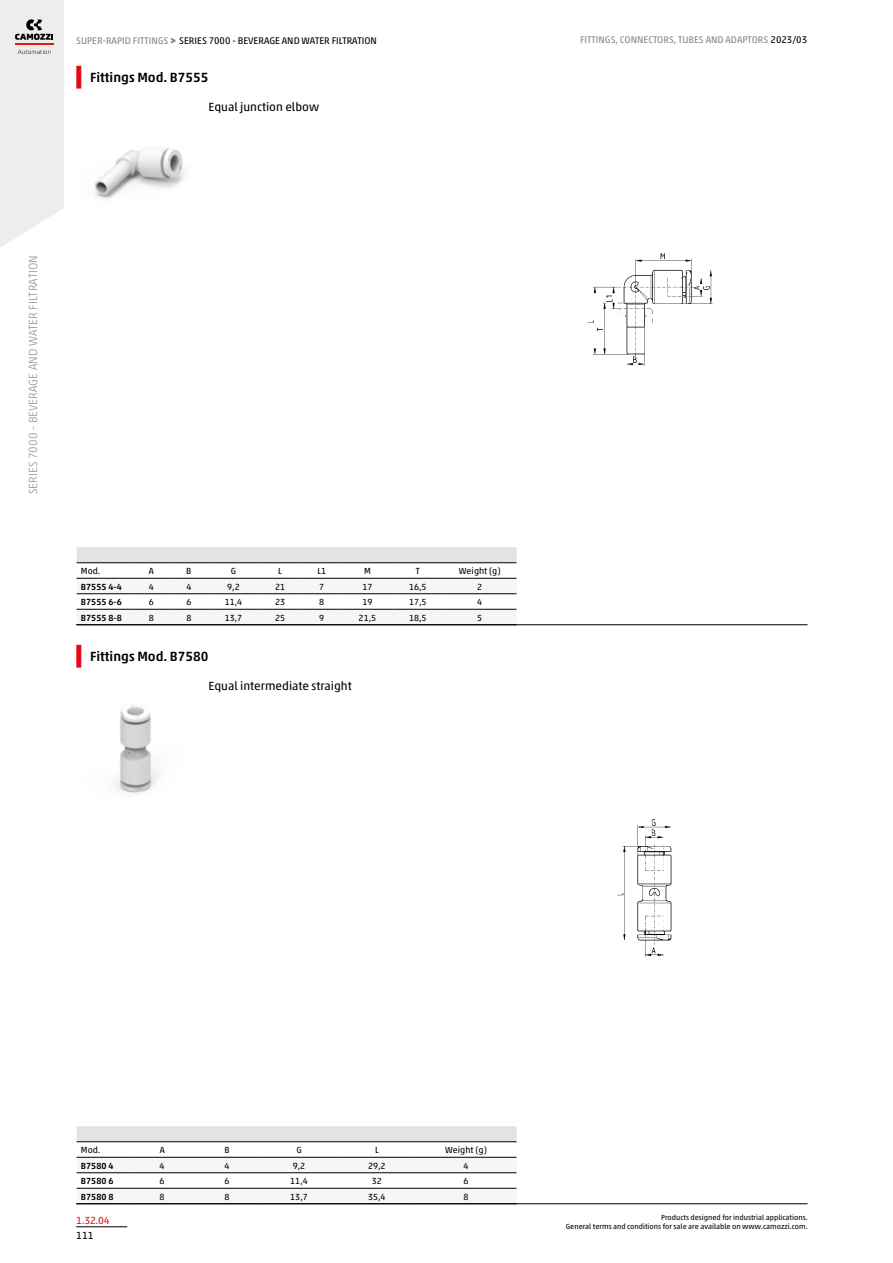
<style>
.page{position:relative;width:893px;height:1263px;background:#fff}
.page>*{position:absolute;margin:0;border:0;box-sizing:border-box;transform-origin:0 0}
.t1{font:500 13.5px "Akko W1 G";color:#000}
.t2{font:12px "Akko W1 G";color:#000}
.t3{font:300 12px "Akko W1 G";color:#9d9d9c}
.t4{font:10.5px "Akko W1 G";color:#df1b12}
.t5{font:10.5px "Akko W1 G";color:#000}
.t6{font:9.75px "Akko W1 G";color:#000}
.t7{font:9.75px "Akko W1 G";color:#878787}
.t8{font:9px "Akko W1 G";color:#000}
.t9{font:500 9px "Akko W1 G";color:#000}
.t10{font:7.5px/9px "Akko W1 G";color:#000;text-align:right}
.s1{color:#878787}
.s2{font-size:9px;color:#878787}
.s3{color:#000}
</style>
<div class="page">
<hr style="left:76px;top:1226px;width:51px;height:1px;background:#000">
<svg style="left:0;top:0;width:64px;height:248px;background:#eae9e9"></svg>
<svg style="left:76px;top:66px;width:5px;height:22px"></svg>
<div style="left:77px;top:547px;width:440px;height:15px;background:#e3e3e3"></div>
<svg style="left:77px;top:594px;width:440px;height:15px"></svg>
<hr style="left:77px;top:593px;width:56px;height:1px;background:#000">
<hr style="left:77px;top:609px;width:56px;height:1px;background:#000">
<hr style="left:133px;top:593px;width:36px;height:1px;background:#000">
<hr style="left:133px;top:609px;width:36px;height:1px;background:#000">
<hr style="left:169px;top:593px;width:39px;height:1px;background:#000">
<hr style="left:169px;top:609px;width:39px;height:1px;background:#000">
<hr style="left:208px;top:593px;width:51px;height:1px;background:#000">
<hr style="left:208px;top:609px;width:51px;height:1px;background:#000">
<hr style="left:259px;top:593px;width:42px;height:1px;background:#000">
<hr style="left:259px;top:609px;width:42px;height:1px;background:#000">
<hr style="left:301px;top:593px;width:41px;height:1px;background:#000">
<hr style="left:301px;top:609px;width:41px;height:1px;background:#000">
<hr style="left:342px;top:593px;width:51px;height:1px;background:#000">
<hr style="left:342px;top:609px;width:51px;height:1px;background:#000">
<hr style="left:393px;top:593px;width:50px;height:1px;background:#000">
<hr style="left:393px;top:609px;width:50px;height:1px;background:#000">
<hr style="left:443px;top:593px;width:74px;height:1px;background:#000">
<hr style="left:443px;top:609px;width:74px;height:1px;background:#000">
<hr style="left:77px;top:562px;width:56px;height:1px;background:#000">
<hr style="left:77px;top:578px;width:56px;height:1px;background:#000">
<hr style="left:133px;top:562px;width:36px;height:1px;background:#000">
<hr style="left:133px;top:578px;width:36px;height:1px;background:#000">
<hr style="left:169px;top:562px;width:39px;height:1px;background:#000">
<hr style="left:169px;top:578px;width:39px;height:1px;background:#000">
<hr style="left:208px;top:562px;width:51px;height:1px;background:#000">
<hr style="left:208px;top:578px;width:51px;height:1px;background:#000">
<hr style="left:259px;top:562px;width:42px;height:1px;background:#000">
<hr style="left:259px;top:578px;width:42px;height:1px;background:#000">
<hr style="left:301px;top:562px;width:41px;height:1px;background:#000">
<hr style="left:301px;top:578px;width:41px;height:1px;background:#000">
<hr style="left:342px;top:562px;width:51px;height:1px;background:#000">
<hr style="left:342px;top:578px;width:51px;height:1px;background:#000">
<hr style="left:393px;top:562px;width:50px;height:1px;background:#000">
<hr style="left:393px;top:578px;width:50px;height:1px;background:#000">
<hr style="left:443px;top:562px;width:74px;height:1px;background:#000">
<hr style="left:443px;top:578px;width:74px;height:1px;background:#000">
<hr style="left:76px;top:624px;width:731px;height:1px;background:#000">
<img style="left:94px;top:147px;width:91px;height:52px">
<img style="left:587px;top:253px;width:126px;height:113px">
<svg style="left:76px;top:645px;width:5px;height:22px"></svg>
<div style="left:77px;top:1126px;width:440px;height:15px;background:#e3e3e3"></div>
<svg style="left:77px;top:1173px;width:440px;height:15px"></svg>
<hr style="left:77px;top:1172px;width:53px;height:1px;background:#000">
<hr style="left:77px;top:1188px;width:53px;height:1px;background:#000">
<hr style="left:130px;top:1172px;width:64px;height:1px;background:#000">
<hr style="left:130px;top:1188px;width:64px;height:1px;background:#000">
<hr style="left:194px;top:1172px;width:66px;height:1px;background:#000">
<hr style="left:194px;top:1188px;width:66px;height:1px;background:#000">
<hr style="left:260px;top:1172px;width:78px;height:1px;background:#000">
<hr style="left:260px;top:1188px;width:78px;height:1px;background:#000">
<hr style="left:338px;top:1172px;width:78px;height:1px;background:#000">
<hr style="left:338px;top:1188px;width:78px;height:1px;background:#000">
<hr style="left:416px;top:1172px;width:101px;height:1px;background:#000">
<hr style="left:416px;top:1188px;width:101px;height:1px;background:#000">
<hr style="left:77px;top:1141px;width:53px;height:1px;background:#000">
<hr style="left:77px;top:1157px;width:53px;height:1px;background:#000">
<hr style="left:130px;top:1141px;width:64px;height:1px;background:#000">
<hr style="left:130px;top:1157px;width:64px;height:1px;background:#000">
<hr style="left:194px;top:1141px;width:66px;height:1px;background:#000">
<hr style="left:194px;top:1157px;width:66px;height:1px;background:#000">
<hr style="left:260px;top:1141px;width:78px;height:1px;background:#000">
<hr style="left:260px;top:1157px;width:78px;height:1px;background:#000">
<hr style="left:338px;top:1141px;width:78px;height:1px;background:#000">
<hr style="left:338px;top:1157px;width:78px;height:1px;background:#000">
<hr style="left:416px;top:1141px;width:101px;height:1px;background:#000">
<hr style="left:416px;top:1157px;width:101px;height:1px;background:#000">
<hr style="left:76px;top:1203px;width:731px;height:1px;background:#000">
<img style="left:115px;top:704px;width:43px;height:89px">
<img style="left:617px;top:819px;width:55px;height:138px">
<p class="t6" style="left:76px;top:33px;width:302px"><span class="s1">SUPER-RAPID FITTINGS</span> <span class="s2">&gt;</span> SERIES 7000 - BEVERAGE AND WATER FILTRATION</p>
<p class="t7" style="left:580px;top:33px;width:229px">FITTINGS, CONNECTORS, TUBES AND ADAPTORS <span class="s3">2023/03</span></p>
<h1 class="t1" style="left:90px;top:68px;width:120px">Fittings Mod. B7555</h1>
<h2 class="t2" style="left:208px;top:98px;width:112px">Equal junction elbow</h2>
<h2 class="t3" style="left:24px;top:494px;width:241px;rotate:-90deg">SERIES 7000 - BEVERAGE AND WATER FILTRATION</h2>
<p class="t8" style="left:81px;top:564px;width:21px">Mod.</p>
<p class="t8" style="left:149px;top:564px;width:7px">A</p>
<p class="t8" style="left:186px;top:564px;width:7px">B</p>
<p class="t8" style="left:231px;top:564px;width:7px">G</p>
<p class="t8" style="left:278px;top:564px;width:5px">L</p>
<p class="t8" style="left:317px;top:564px;width:10px">L1</p>
<p class="t8" style="left:364px;top:564px;width:8px">M</p>
<p class="t8" style="left:416px;top:564px;width:5px">T</p>
<p class="t8" style="left:459px;top:564px;width:43px">Weight (g)</p>
<p class="t9" style="left:81px;top:580px;width:43px">B7555 4-4</p>
<p class="t8" style="left:149px;top:580px;width:7px">4</p>
<p class="t8" style="left:186px;top:580px;width:7px">4</p>
<p class="t8" style="left:227px;top:580px;width:14px">9,2</p>
<p class="t8" style="left:275px;top:580px;width:12px">21</p>
<p class="t8" style="left:319px;top:580px;width:7px">7</p>
<p class="t8" style="left:362px;top:580px;width:12px">17</p>
<p class="t8" style="left:409px;top:580px;width:19px">16,5</p>
<p class="t8" style="left:477px;top:580px;width:7px">2</p>
<p class="t9" style="left:81px;top:595px;width:43px">B7555 6-6</p>
<p class="t8" style="left:149px;top:595px;width:7px">6</p>
<p class="t8" style="left:186px;top:595px;width:7px">6</p>
<p class="t8" style="left:225px;top:595px;width:19px">11,4</p>
<p class="t8" style="left:275px;top:595px;width:12px">23</p>
<p class="t8" style="left:319px;top:595px;width:7px">8</p>
<p class="t8" style="left:362px;top:595px;width:12px">19</p>
<p class="t8" style="left:409px;top:595px;width:19px">17,5</p>
<p class="t8" style="left:477px;top:595px;width:7px">4</p>
<p class="t9" style="left:81px;top:611px;width:43px">B7555 8-8</p>
<p class="t8" style="left:149px;top:611px;width:7px">8</p>
<p class="t8" style="left:186px;top:611px;width:7px">8</p>
<p class="t8" style="left:225px;top:611px;width:19px">13,7</p>
<p class="t8" style="left:275px;top:611px;width:12px">25</p>
<p class="t8" style="left:319px;top:611px;width:7px">9</p>
<p class="t8" style="left:359px;top:611px;width:19px">21,5</p>
<p class="t8" style="left:409px;top:611px;width:19px">18,5</p>
<p class="t8" style="left:477px;top:611px;width:7px">5</p>
<h1 class="t1" style="left:90px;top:647px;width:120px">Fittings Mod. B7580</h1>
<h2 class="t2" style="left:208px;top:677px;width:145px">Equal intermediate straight</h2>
<p class="t8" style="left:81px;top:1143px;width:21px">Mod.</p>
<p class="t8" style="left:160px;top:1143px;width:7px">A</p>
<p class="t8" style="left:225px;top:1143px;width:7px">B</p>
<p class="t8" style="left:296px;top:1143px;width:7px">G</p>
<p class="t8" style="left:375px;top:1143px;width:5px">L</p>
<p class="t8" style="left:445px;top:1143px;width:43px">Weight (g)</p>
<p class="t9" style="left:81px;top:1159px;width:34px">B7580 4</p>
<p class="t8" style="left:160px;top:1159px;width:7px">4</p>
<p class="t8" style="left:225px;top:1159px;width:7px">4</p>
<p class="t8" style="left:293px;top:1159px;width:14px">9,2</p>
<p class="t8" style="left:368px;top:1159px;width:19px">29,2</p>
<p class="t8" style="left:464px;top:1159px;width:7px">4</p>
<p class="t9" style="left:81px;top:1174px;width:34px">B7580 6</p>
<p class="t8" style="left:160px;top:1174px;width:7px">6</p>
<p class="t8" style="left:225px;top:1174px;width:7px">6</p>
<p class="t8" style="left:290px;top:1174px;width:19px">11,4</p>
<p class="t8" style="left:372px;top:1174px;width:12px">32</p>
<p class="t8" style="left:464px;top:1174px;width:7px">6</p>
<p class="t9" style="left:81px;top:1190px;width:34px">B7580 8</p>
<p class="t8" style="left:160px;top:1190px;width:7px">8</p>
<p class="t8" style="left:225px;top:1190px;width:7px">8</p>
<p class="t8" style="left:290px;top:1190px;width:19px">13,7</p>
<p class="t8" style="left:368px;top:1190px;width:19px">35,4</p>
<p class="t8" style="left:464px;top:1190px;width:7px">8</p>
<p class="t4" style="left:76px;top:1212px;width:35px">1.32.04</p>
<p class="t5" style="left:76px;top:1228px;width:19px">111</p>
<p class="t10" style="left:566px;top:1212px;width:243px">Products designed for industrial applications.<br>General terms and conditions for sale are available on www.camozzi.com.</p>
</div>
